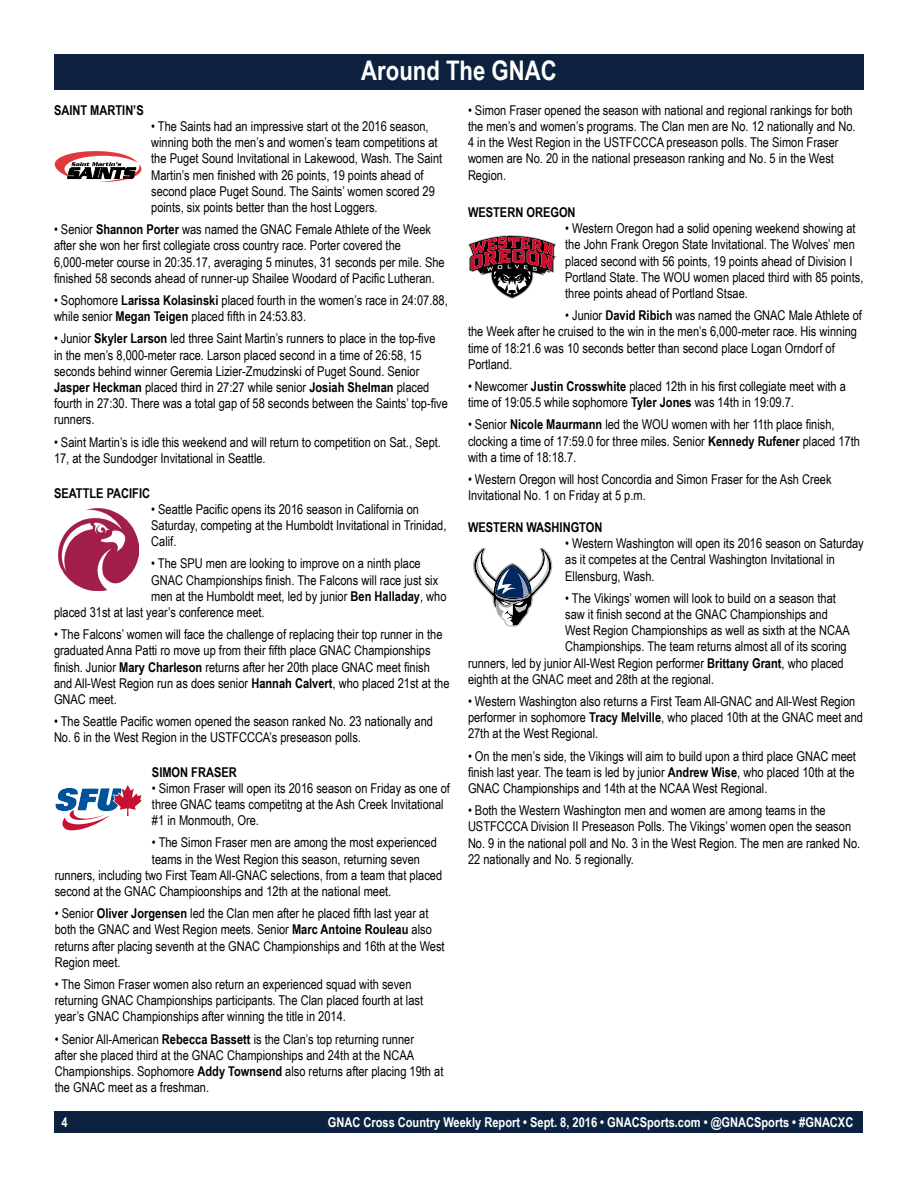
<style>
.page{position:relative;width:918px;height:1188px;background:#fff}
.page>*{position:absolute;margin:0;border:0;box-sizing:border-box;transform-origin:0 0}
.t1{font:700 27px "Arial Narrow";color:#fff}
.t2{font:13.5px/16.2px "Arial Narrow";color:#000}
.t3{font:700 13.5px "Arial Narrow";color:#fff}
.t4{font:700 13.5px "Arial Narrow";color:#000}
.s1{font-weight:700}
</style>
<div class="page">
<div style="left:55px;top:1111px;width:808px;height:22px;background:#0d2240"></div>
<div style="left:54px;top:54px;width:810px;height:36px;background:#0d223f"></div>
<svg style="left:55px;top:151px;width:86px;height:31px"></svg>
<img style="left:58px;top:509px;width:80px;height:81px">
<svg style="left:55px;top:785px;width:87px;height:46px"></svg>
<svg style="left:468px;top:236px;width:88px;height:63px"></svg>
<svg style="left:473px;top:549px;width:80px;height:78px"></svg>
<h1 class="t1" style="left:361px;top:50px;width:197px">Around The GNAC</h1>
<p class="t4" style="left:54px;top:100px;width:91px">SAINT MARTIN’S</p>
<p class="t2" style="left:151px;top:118px;width:293px">• The Saints had an impressive start ot the 2016 season, winning both the men’s and women’s team competitions at the Puget Sound Invitational in Lakewood, Wash. The Saint Martin’s men finished with 26 points, 19 points ahead of second place Puget Sound. The Saints’ women scored 29 points, six points better than the host Loggers.</p>
<p class="t2" style="left:54px;top:221px;width:392px">• Senior <span class="s1">Shannon Porter</span> was named the GNAC Female Athlete of the Week after she won her first collegiate cross country race. Porter covered the 6,000-meter course in 20:35.17, averaging 5 minutes, 31 seconds per mile. She finished 58 seconds ahead of runner-up Shailee Woodard of Pacific Lutheran.</p>
<p class="t2" style="left:54px;top:292px;width:395px">• Sophomore <span class="s1">Larissa Kolasinski</span> placed fourth in the women’s race in 24:07.88, while senior <span class="s1">Megan Teigen</span> placed fifth in 24:53.83.</p>
<p class="t2" style="left:54px;top:330px;width:395px">• Junior <span class="s1">Skyler Larson</span> led three Saint Martin’s runners to place in the top-five<br>in the men’s 8,000-meter race. Larson placed second in a time of 26:58, 15 seconds behind winner Geremia Lizier-Zmudzinski of Puget Sound. Senior <span class="s1">Jasper Heckman</span> placed third in 27:27 while senior <span class="s1">Josiah Shelman</span> placed fourth in 27:30. There was a total gap of 58 seconds between the Saints’ top-five runners.</p>
<p class="t2" style="left:54px;top:433px;width:389px">• Saint Martin’s is idle this weekend and will return to competition on Sat., Sept.<br>17, at the Sundodger Invitational in Seattle.</p>
<p class="t4" style="left:54px;top:483px;width:98px">SEATTLE PACIFIC</p>
<p class="t2" style="left:151px;top:500px;width:297px">• Seattle Pacific opens its 2016 season in California on<br>Saturday, competing at the Humboldt Invitational in Trinidad,<br>Calif.</p>
<p class="t2" style="left:151px;top:555px;width:271px">• The SPU men are looking to improve on a ninth place</p>
<p class="t2" style="left:151px;top:571px;width:289px">GNAC Championships finish. The Falcons will race just six</p>
<p class="t2" style="left:151px;top:587px;width:297px">men at the Humboldt meet, led by junior <span class="s1">Ben Halladay</span>, who</p>
<p class="t2" style="left:54px;top:604px;width:212px">placed 31st at last year’s conference meet.</p>
<p class="t2" style="left:54px;top:626px;width:397px">• The Falcons’ women will face the challenge of replacing their top runner in the graduated Anna Patti ro move up from their fifth place GNAC Championships finish. Junior <span class="s1">Mary Charleson</span> returns after her 20th place GNAC meet finish and All-West Region run as does senior <span class="s1">Hannah Calvert</span>, who placed 21st at the GNAC meet.</p>
<p class="t2" style="left:54px;top:713px;width:381px">• The Seattle Pacific women opened the season ranked No. 23 nationally and<br>No. 6 in the West Region in the USTFCCCA’s preseason polls.</p>
<p class="t4" style="left:152px;top:762px;width:86px">SIMON FRASER</p>
<p class="t2" style="left:152px;top:779px;width:299px">• Simon Fraser will open its 2016 season on Friday as one of three GNAC teams competitng at the Ash Creek Invitational #1 in Monmouth, Ore.</p>
<p class="t2" style="left:152px;top:834px;width:286px">• The Simon Fraser men are among the most experienced</p>
<p class="t2" style="left:152px;top:850px;width:270px">teams in the West Region this season, returning seven</p>
<p class="t2" style="left:55px;top:866px;width:389px">runners, including two First Team All-GNAC selections, from a team that placed</p>
<p class="t2" style="left:55px;top:883px;width:338px">second at the GNAC Champioonships and 12th at the national meet.</p>
<p class="t2" style="left:55px;top:905px;width:391px">• Senior <span class="s1">Oliver Jorgensen</span> led the Clan men after he placed fifth last year at both the GNAC and West Region meets. Senior <span class="s1">Marc Antoine Rouleau</span> also returns after placing seventh at the GNAC Championships and 16th at the West Region meet.</p>
<p class="t2" style="left:55px;top:976px;width:370px">• The Simon Fraser women also return an experienced squad with seven returning GNAC Championships participants. The Clan placed fourth at last year’s GNAC Championships after winning the title in 2014.</p>
<p class="t2" style="left:55px;top:1030px;width:390px">• Senior All-American <span class="s1">Rebecca Bassett</span> is the Clan’s top returning runner<br>after she placed third at the GNAC Championships and 24th at the NCAA Championships. Sophomore <span class="s1">Addy Townsend</span> also returns after placing 19th at the GNAC meet as a freshman.</p>
<p class="t2" style="left:468px;top:101px;width:389px">• Simon Fraser opened the season with national and regional rankings for both the men’s and women’s programs. The Clan men are No. 12 nationally and No.<br>4 in the West Region in the USTFCCCA preseason polls. The Simon Fraser women are No. 20 in the national preseason ranking and No. 5 in the West Region.</p>
<p class="t4" style="left:468px;top:202px;width:109px">WESTERN OREGON</p>
<p class="t2" style="left:565px;top:220px;width:300px">• Western Oregon had a solid opening weekend showing at the John Frank Oregon State Invitational. The Wolves’ men placed second with 56 points, 19 points ahead of Division I Portland State. The WOU women placed third with 85 points, three points ahead of Portland Stsae.</p>
<p class="t2" style="left:468px;top:307px;width:395px;text-indent:97px">• Junior <span class="s1">David Ribich</span> was named the GNAC Male Athlete of the Week after he cruised to the win in the men’s 6,000-meter race. His winning time of 18:21.6 was 10 seconds better than second place Logan Orndorf of Portland.</p>
<p class="t2" style="left:468px;top:378px;width:379px">• Newcomer <span class="s1">Justin Crosswhite</span> placed 12th in his first collegiate meet with a time of 19:05.5 while sophomore <span class="s1">Tyler Jones</span> was 14th in 19:09.7.</p>
<p class="t2" style="left:468px;top:416px;width:393px">• Senior <span class="s1">Nicole Maurmann</span> led the WOU women with her 11th place finish, clocking a time of 17:59.0 for three miles. Senior <span class="s1">Kennedy Rufener</span> placed 17th with a time of 18:18.7.</p>
<p class="t2" style="left:468px;top:471px;width:365px">• Western Oregon will host Concordia and Simon Fraser for the Ash Creek<br>Invitational No. 1 on Friday at 5 p.m.</p>
<p class="t4" style="left:468px;top:517px;width:136px">WESTERN WASHINGTON</p>
<p class="t2" style="left:565px;top:535px;width:300px">• Western Washington will open its 2016 season on Saturday as it competes at the Central Washington Invitational in<br>Ellensburg, Wash.</p>
<p class="t2" style="left:565px;top:589px;width:272px">• The Vikings’ women will look to build on a season that</p>
<p class="t2" style="left:565px;top:606px;width:264px">saw it finish second at the GNAC Championships and</p>
<p class="t2" style="left:565px;top:622px;width:286px">West Region Championships as well as sixth at the NCAA</p>
<p class="t2" style="left:565px;top:638px;width:283px">Championships. The team returns almost all of its scoring</p>
<p class="t2" style="left:468px;top:654px;width:377px">runners, led by junior All-West Region performer <span class="s1">Brittany Grant</span>, who placed</p>
<p class="t2" style="left:468px;top:670px;width:248px">eighth at the GNAC meet and 28th at the regional.</p>
<p class="t2" style="left:468px;top:693px;width:397px">• Western Washington also returns a First Team All-GNAC and All-West Region performer in sophomore <span class="s1">Tracy Melville</span>, who placed 10th at the GNAC meet and<br>27th at the West Regional.</p>
<p class="t2" style="left:468px;top:747px;width:390px;text-align:justify">• On the men’s side, the Vikings will aim to build upon a third place GNAC meet finish last year. The team is led by junior <span class="s1">Andrew Wise</span>, who placed 10th at the GNAC Championships and 14th at the NCAA West Regional.</p>
<p class="t2" style="left:468px;top:802px;width:394px">• Both the Western Washington men and women are among teams in the USTFCCCA Division II Preseason Polls. The Vikings’ women open the season No. 9 in the national poll and No. 3 in the West Region. The men are ranked No.<br>22 nationally and No. 5 regionally.</p>
<p class="t3" style="left:61px;top:1112px;width:8px">4</p>
<p class="t3" style="left:328px;top:1112px;width:527px">GNAC Cross Country Weekly Report • Sept. 8, 2016 • GNACSports.com • @GNACSports • #GNACXC</p>
</div>
